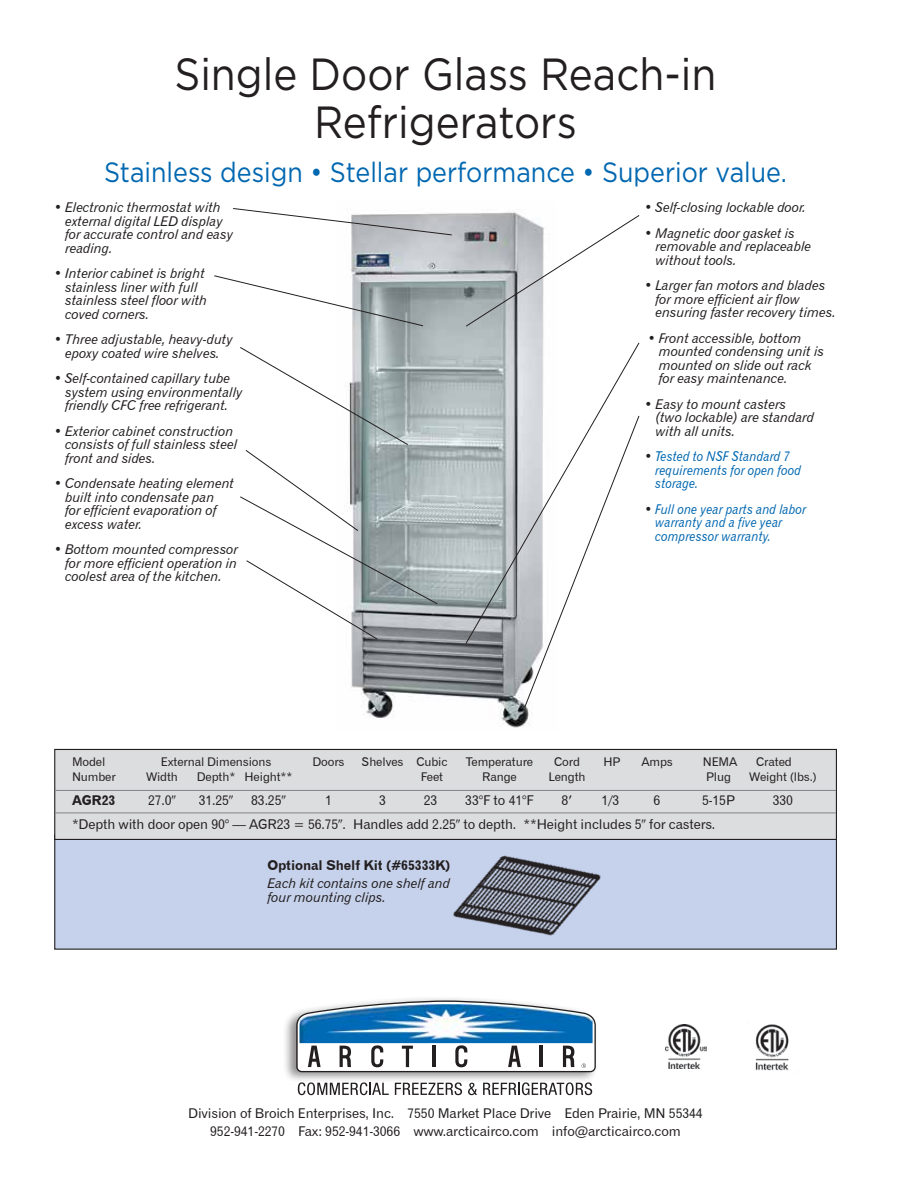
<style>
.page{position:relative;width:918px;height:1188px;background:#fff}
.page>*{position:absolute;margin:0;border:0;box-sizing:border-box;transform-origin:0 0}
.t1{font:45px/48px "Gotham";color:#231f20;text-align:center;scale:.9 1}
.t2{font:27.9px "Gotham";color:#0067b1;scale:.9 1}
.t3{font:13.5px/13.5px "Gothic 720 BT Italic B";letter-spacing:-.01em;color:#231f20}
.t4{font:13.5px/18px "Gothic 720 BT Roman B";letter-spacing:-.01em;color:#231f20;text-align:center}
.t5{font:13.5px/13.5px "Gothic 720 BT Italic B";color:#0067b1;scale:.9 1}
.t6{font:13.5px "Gothic 720 BT Bold B";letter-spacing:-.01em;color:#231f20}
.t7{font:12px "Gothic 720 BT Roman B";letter-spacing:-.01em;color:#231f20}
.s1{color:#231f20}
.s2{font-family:"Universal Newswith Comm Pi"}
</style>
<div class="page">
<div style="left:313px;top:168px;width:7px;height:8px;border:1px solid #fff;border-radius:3px"></div>
<div style="left:585px;top:168px;width:7px;height:8px;border:1px solid #fff;border-radius:3px"></div>
<svg style="left:298px;top:1084px;width:91px;height:11px"></svg>
<svg style="left:395px;top:1084px;width:67px;height:11px"></svg>
<svg style="left:468px;top:1084px;width:9px;height:11px"></svg>
<svg style="left:483px;top:1084px;width:109px;height:11px"></svg>
<div style="left:283px;top:995px;width:316px;height:89px;background:#231f20;opacity:.5"></div>
<svg style="left:296px;top:1000px;width:300px;height:72px"></svg>
<img style="left:755px;top:1024px;width:34px;height:47px">
<img style="left:665px;top:1025px;width:42px;height:43px">
<div style="left:55px;top:835px;width:781px;height:114px;background:#c6d2eb"></div>
<img style="left:443px;top:855px;width:172px;height:95px">
<div style="left:55px;top:749px;width:781px;height:90px;background:#dcddde"></div>
<div style="left:54px;top:749px;width:783px;height:91px;border:1px solid #231f20"></div>
<hr style="left:55px;top:790px;width:781px;height:1px;background:#808285">
<hr style="left:55px;top:813px;width:781px;height:1px;background:#808285">
<img style="left:351px;top:212px;width:193px;height:516px">
<svg style="left:233px;top:208px;width:220px;height:28px"></svg>
<svg style="left:214px;top:275px;width:210px;height:52px"></svg>
<svg style="left:465px;top:214px;width:175px;height:113px"></svg>
<svg style="left:240px;top:346px;width:198px;height:294px"></svg>
<svg style="left:465px;top:342px;width:175px;height:303px"></svg>
<svg style="left:524px;top:415px;width:116px;height:293px"></svg>
<h1 class="t1" style="left:174px;top:49px;width:604px">Single Door Glass Reach-in<br>Refrigerators</h1>
<h2 class="t2" style="left:104px;top:154px;width:760px">Stainless design • Stellar performance • Superior value.</h2>
<p class="t3" style="left:644px;top:200px;width:163px">• Self-closing lockable door.</p>
<p class="t3" style="left:655px;top:226px;width:157px;text-indent:-11px">• Magnetic door gasket is removable and replaceable without tools.</p>
<p class="t3" style="left:655px;top:278px;width:182px;text-indent:-11px">• Larger fan motors and blades for more efficient air flow ensuring faster recovery times.</p>
<p class="t3" style="left:659px;top:331px;width:167px;text-indent:-11px">• Front accessible, bottom mounted condensing unit is mounted on slide out rack for easy maintenance.</p>
<p class="t3" style="left:655px;top:397px;width:160px;text-indent:-11px">• Easy to mount casters (two lockable) are standard with all units.</p>
<p class="t5" style="left:655px;top:449px;width:163px;text-indent:-11px"><span class="s1">•</span> Tested to NSF Standard 7 requirements for open food storage.</p>
<p class="t5" style="left:655px;top:502px;width:169px;text-indent:-11px"><span class="s1">•</span> Full one year parts and labor warranty and a five year compressor warranty.</p>
<p class="t3" style="left:65px;top:200px;width:170px;text-indent:-11px">• Electronic thermostat with external digital LED display for accurate control and easy reading.</p>
<p class="t3" style="left:65px;top:266px;width:144px;text-indent:-11px">• Interior cabinet is bright stainless liner with full stainless steel floor with coved corners.</p>
<p class="t3" style="left:54px;top:332px;width:181px;text-align:center">• Three adjustable, heavy-duty epoxy coated wire shelves.</p>
<p class="t3" style="left:65px;top:371px;width:179px;text-indent:-11px">• Self-contained capillary tube system using environmentally friendly CFC free refrigerant.</p>
<p class="t3" style="left:65px;top:424px;width:174px;text-indent:-11px">• Exterior cabinet construction consists of full stainless steel front and sides.</p>
<p class="t3" style="left:65px;top:477px;width:171px;text-indent:-11px">• Condensate heating element built into condensate pan<br>for efficient evaporation of excess water.</p>
<p class="t3" style="left:65px;top:543px;width:174px;text-align:justify;text-indent:-11px">• Bottom mounted compressor for more efficient operation in coolest area of the kitchen.</p>
<p class="t7" style="left:72px;top:755px;width:35px">Model</p>
<p class="t7" style="left:161px;top:755px;width:112px">External Dimensions</p>
<p class="t7" style="left:313px;top:755px;width:34px">Doors</p>
<p class="t7" style="left:362px;top:755px;width:88px">Shelves Cubic</p>
<p class="t7" style="left:466px;top:755px;width:69px">Temperature</p>
<p class="t7" style="left:554px;top:755px;width:27px">Cord</p>
<p class="t7" style="left:604px;top:755px;width:19px">HP</p>
<p class="t7" style="left:641px;top:755px;width:33px">Amps</p>
<p class="t7" style="left:703px;top:755px;width:36px">NEMA</p>
<p class="t7" style="left:756px;top:755px;width:37px">Crated</p>
<p class="t7" style="left:72px;top:770px;width:45px">Number</p>
<p class="t7" style="left:146px;top:770px;width:33px">Width</p>
<p class="t7" style="left:197px;top:770px;width:97px">Depth* Height**</p>
<p class="t7" style="left:421px;top:770px;width:24px">Feet</p>
<p class="t7" style="left:482px;top:770px;width:36px">Range</p>
<p class="t7" style="left:548px;top:770px;width:39px">Length</p>
<p class="t7" style="left:706px;top:770px;width:26px">Plug</p>
<p class="t7" style="left:749px;top:770px;width:69px">Weight (lbs.)</p>
<p class="t6" style="left:72px;top:792px;width:45px">AGR23</p>
<p class="t4" style="left:148px;top:791px;width:30px">27.0<span class="s2">9</span></p>
<p class="t4" style="left:199px;top:791px;width:36px">31.25<span class="s2">9</span></p>
<p class="t4" style="left:251px;top:791px;width:36px">83.25<span class="s2">9</span></p>
<p class="t4" style="left:325px;top:791px;width:8px">1</p>
<p class="t4" style="left:379px;top:791px;width:8px">3</p>
<p class="t4" style="left:424px;top:791px;width:15px">23</p>
<p class="t4" style="left:465px;top:791px;width:70px">33<span class="s2">7</span>F to 41<span class="s2">7</span>F</p>
<p class="t4" style="left:561px;top:791px;width:13px">8<span class="s2">*</span></p>
<p class="t4" style="left:602px;top:791px;width:19px">1/3</p>
<p class="t4" style="left:654px;top:791px;width:8px">6</p>
<p class="t4" style="left:702px;top:791px;width:34px">5-15P</p>
<p class="t4" style="left:773px;top:791px;width:22px">330</p>
<p class="t4" style="left:72px;top:815px;width:645px">*Depth with door open 90<span class="s2">7</span> — AGR23 = 56.75<span class="s2">9</span>. Handles add 2.25<span class="s2">9</span> to depth. **Height includes 5<span class="s2">9</span> for casters.</p>
<p class="t6" style="left:267px;top:857px;width:185px">Optional Shelf Kit (#65333K)</p>
<p class="t3" style="left:267px;top:877px;width:184px">Each kit contains one shelf and four mounting clips.</p>
<p class="t4" style="left:188px;top:1104px;width:516px">Division of Broich Enterprises, Inc. 7550 Market Place Drive Eden Prairie, MN 55344<br>952-941-2270 Fax: 952-941-3066 www.arcticairco.com info@arcticairco.com</p>
</div>
